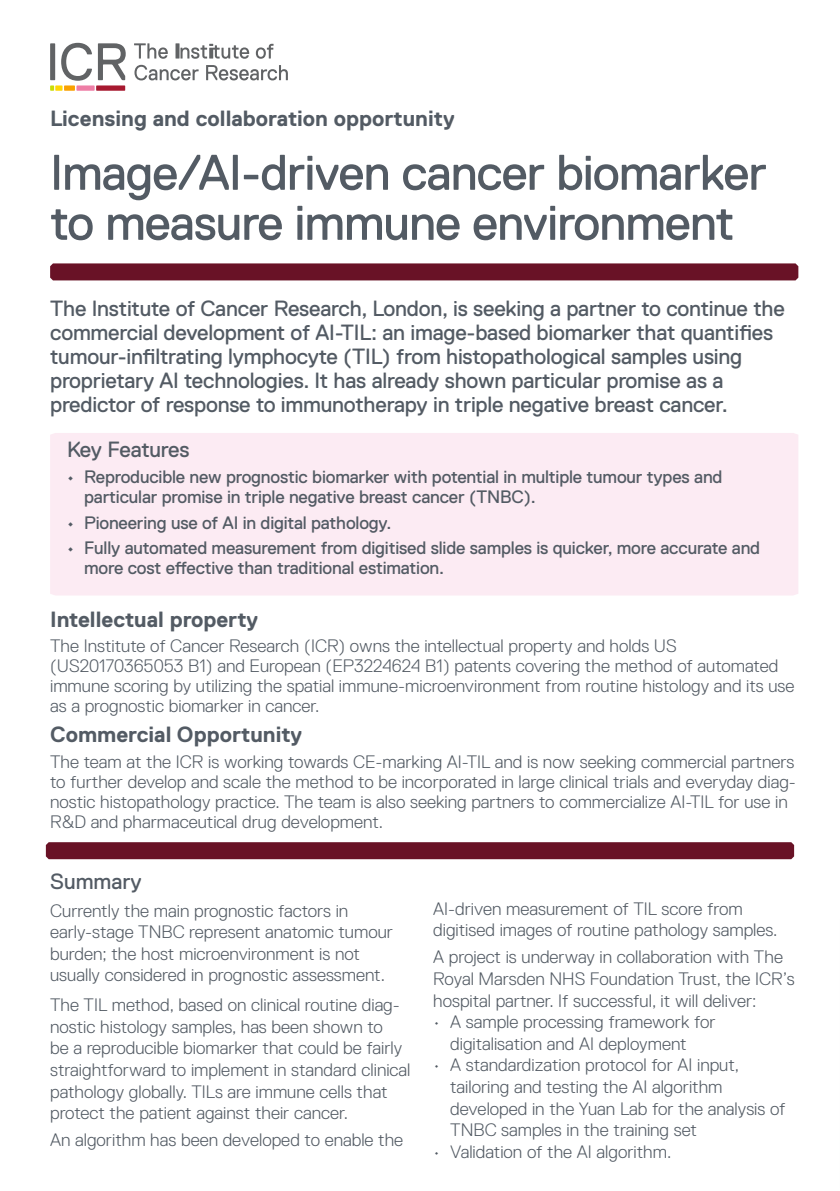
<style>
.page{position:relative;width:840px;height:1191px;background:#fff}
.page>*{position:absolute;margin:0;border:0;box-sizing:border-box;transform-origin:0 0}
.t1{font:50px/50px "Replica";letter-spacing:-.02em;color:#535b64}
.t2{font:22px/24px "Replica";letter-spacing:-.01em;color:#535b64}
.t3{font:700 22px "Replica";color:#535b64}
.t4{font:300 18px/21.6px "Replica";color:#535b64}
.t5{font:18px/20px "Replica";letter-spacing:-.01em;color:#535b64}
</style>
<div class="page">
<div style="left:50px;top:433px;width:747px;height:162px;background:#fcebf3"></div>
<svg style="left:50px;top:43px;width:76px;height:48px"></svg>
<svg style="left:134px;top:43px;width:34px;height:16px"></svg>
<svg style="left:175px;top:43px;width:74px;height:16px"></svg>
<svg style="left:256px;top:44px;width:17px;height:15px"></svg>
<svg style="left:134px;top:65px;width:64px;height:15px"></svg>
<svg style="left:206px;top:65px;width:82px;height:15px"></svg>
<div style="left:50px;top:263px;width:747px;height:17px;background:#691226"></div>
<div style="left:46px;top:842px;width:747px;height:17px;background:#691226"></div>
<p class="t3" style="left:50px;top:106px;width:406px">Licensing and collaboration opportunity</p>
<h1 class="t1" style="left:50px;top:147px;width:717px">Image/AI-driven cancer biomarker to measure immune environment</h1>
<p class="t2" style="left:50px;top:297px;width:735px">The Institute of Cancer Research, London, is seeking a partner to continue the commercial development of AI-TIL: an image-based biomarker that quantifies tumour-infiltrating lymphocyte (TIL) from histopathological samples using proprietary AI technologies. It has already shown particular promise as a predictor of response to immunotherapy in triple negative breast cancer.</p>
<p class="t2" style="left:67px;top:438px;width:124px">Key Features</p>
<p class="t5" style="left:84px;top:467px;width:639px;text-indent:-17px">• Reproducible new prognostic biomarker with potential in multiple tumour types and particular promise in triple negative breast cancer (TNBC).</p>
<p class="t5" style="left:67px;top:512px;width:325px">• Pioneering use of AI in digital pathology.</p>
<p class="t5" style="left:84px;top:538px;width:677px;text-indent:-17px">• Fully automated measurement from digitised slide samples is quicker, more accurate and more cost effective than traditional estimation.</p>
<p class="t3" style="left:50px;top:607px;width:209px">Intellectual property</p>
<p class="t4" style="left:50px;top:636px;width:745px;line-height:20px">The Institute of Cancer Research (ICR) owns the intellectual property and holds US (US20170365053 B1) and European (EP3224624 B1) patents covering the method of automated immune scoring by utilizing the spatial immune-microenvironment from routine histology and its use as a prognostic biomarker in cancer.</p>
<p class="t3" style="left:50px;top:722px;width:253px">Commercial Opportunity</p>
<p class="t4" style="left:50px;top:751px;width:747px;line-height:20px">The team at the ICR is working towards CE-marking AI-TIL and is now seeking commercial partners to further develop and scale the method to be incorporated in large clinical trials and everyday diag&shy;nostic histopathology practice. The team is also seeking partners to commercialize AI-TIL for use in R&amp;D and pharmaceutical drug development.</p>
<p class="t2" style="left:50px;top:869px;width:93px">Summary</p>
<p class="t4" style="left:50px;top:899px;width:344px">Currently the main prognostic factors in early-stage TNBC represent anatomic tumour burden; the host microenvironment is not usually considered in prognostic assessment.</p>
<p class="t4" style="left:50px;top:994px;width:361px">The TIL method, based on clinical routine diag&shy;nostic histology samples, has been shown to<br>be a reproducible biomarker that could be fairly straightforward to implement in standard clinical pathology globally. TILs are immune cells that protect the patient against their cancer.</p>
<p class="t4" style="left:50px;top:1129px;width:354px">An algorithm has been developed to enable the</p>
<p class="t4" style="left:433px;top:897px;width:345px">AI-driven measurement of TIL score from digitised images of routine pathology samples.</p>
<p class="t4" style="left:433px;top:946px;width:363px">A project is underway in collaboration with The<br>Royal Marsden NHS Foundation Trust, the ICR’s hospital partner. If successful, it will deliver:</p>
<p class="t4" style="left:450px;top:1011px;width:267px;text-indent:-17px">• A sample processing framework for digitalisation and AI deployment</p>
<p class="t4" style="left:450px;top:1054px;width:336px;text-indent:-17px">• A standardization protocol for AI input, tailoring and testing the AI algorithm developed in the Yuan Lab for the analysis of TNBC samples in the training set</p>
<p class="t4" style="left:433px;top:1140px;width:239px">• Validation of the AI algorithm.</p>
</div>
